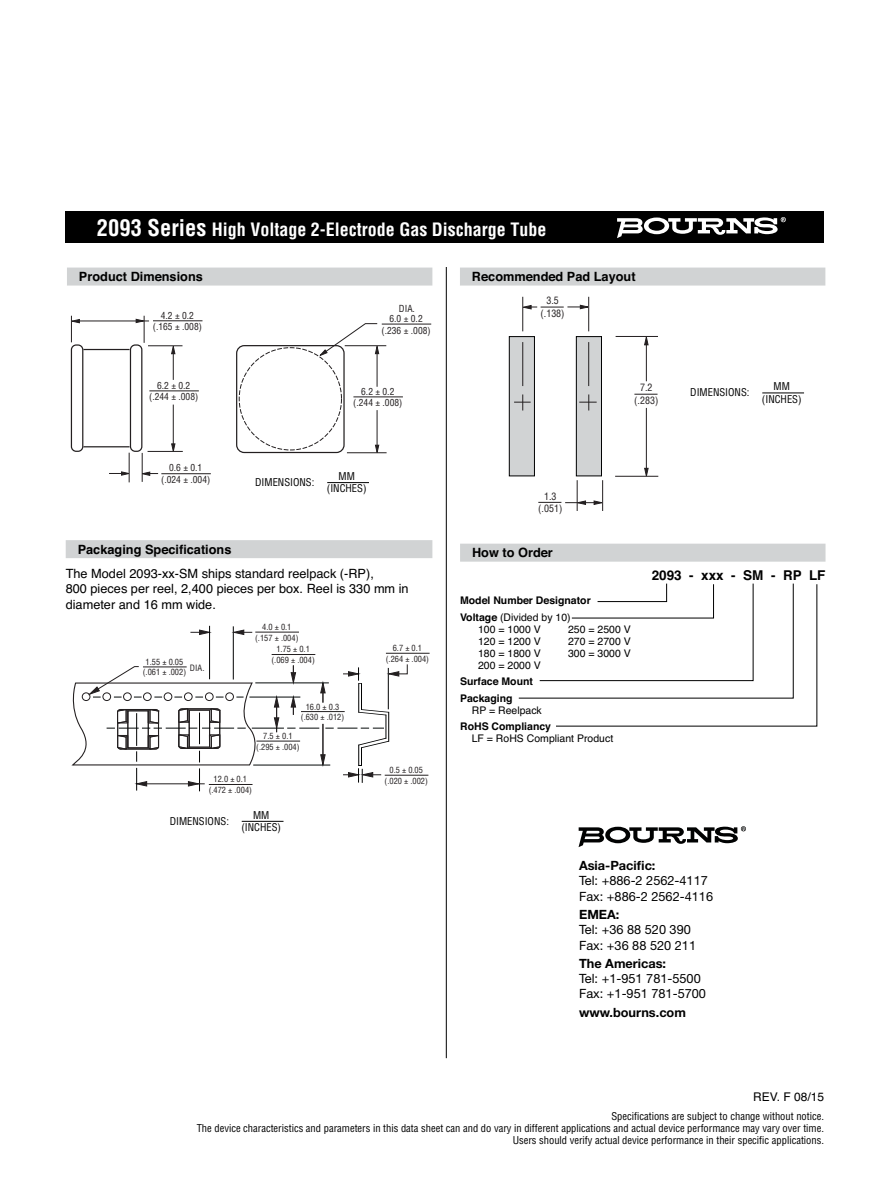
<style>
.page{position:relative;width:891px;height:1188px;background:#fff}
.page>*{position:absolute;margin:0;border:0;box-sizing:border-box;transform-origin:0 0}
.t1{font:700 condensed 18px "Helvetica";color:#fff}
.t2{font:700 13.5px "Helvetica";color:#000}
.t3{font:12.75px/15.3px "Helvetica";color:#000}
.t4{font:12.75px/15.3px "Helvetica Neue";color:#000}
.t5{font:700 12.75px "Helvetica";color:#000}
.t6{font:700 12.75px "Helvetica Neue";color:#000}
.t7{font:12px "Helvetica";color:#000}
.t8{font:condensed 10.5px/12.6px "Helvetica";color:#000;text-align:center}
.t9{font:10.5px "Helvetica";color:#000}
.t10{font:700 10.5px/16.5px "Helvetica";color:#000}
.t11{font:condensed 10.05px/12.5px "Helvetica";color:#231f20;text-align:center}
.t12{font:condensed 9.45px/11.9px "Helvetica";color:#231f20;text-align:center}
.t13{font:condensed 8.55px "Helvetica";color:#231f20}
.t14{font:condensed 8.4px/10.5px "Helvetica";color:#231f20;text-align:center}
.s1{font-size:22.5px}
.s2{font-weight:400}
</style>
<div class="page">
<div style="left:65px;top:212px;width:759px;height:31px;background:#000"></div>
<div style="left:67px;top:268px;width:365px;height:18px;background:#d1d3d4"></div>
<div style="left:460px;top:544px;width:366px;height:18px;background:#d1d3d4"></div>
<svg style="left:518px;top:583px;width:300px;height:144px"></svg>
<div style="left:460px;top:268px;width:365px;height:18px;background:#d1d3d4"></div>
<div style="left:66px;top:540px;width:366px;height:18px;background:#d1d3d4"></div>
<svg style="left:136px;top:316px;width:9px;height:27px"></svg>
<hr style="left:78px;top:321px;width:71px;height:1px;background:#231f20">
<svg style="left:70px;top:316px;width:10px;height:26px"></svg>
<svg style="left:141px;top:453px;width:17px;height:29px"></svg>
<svg style="left:109px;top:453px;width:21px;height:29px"></svg>
<hr style="left:148px;top:346px;width:35px;height:1px;background:#231f20">
<hr style="left:148px;top:451px;width:35px;height:1px;background:#231f20">
<hr style="left:173px;top:405px;width:1px;height:41px;background:#231f20">
<svg style="left:171px;top:443px;width:4px;height:9px"></svg>
<svg style="left:171px;top:345px;width:4px;height:35px"></svg>
<hr style="left:345px;top:345px;width:41px;height:1px;background:#231f20">
<hr style="left:347px;top:453px;width:40px;height:1px;background:#231f20">
<svg style="left:318px;top:323px;width:61px;height:34px"></svg>
<hr style="left:377px;top:410px;width:1px;height:37px;background:#231f20">
<svg style="left:375px;top:445px;width:4px;height:9px"></svg>
<hr style="left:377px;top:352px;width:1px;height:35px;background:#231f20">
<div style="left:71px;top:344px;width:12px;height:108px;border:1px solid #231f20;border-radius:5px"></div>
<div style="left:130px;top:344px;width:12px;height:108px;border:1px solid #231f20;border-radius:5px"></div>
<hr style="left:83px;top:349px;width:47px;height:1px;background:#231f20">
<hr style="left:83px;top:446px;width:47px;height:1px;background:#231f20">
<div style="left:236px;top:345px;width:109px;height:108px;border:1px solid #231f20;border-radius:8px"></div>
<hr style="left:161px;top:473px;width:50px;height:1px;background:#231f20">
<hr style="left:149px;top:390px;width:50px;height:1px;background:#231f20">
<hr style="left:353px;top:397px;width:50px;height:1px;background:#231f20">
<hr style="left:382px;top:324px;width:49px;height:1px;background:#231f20">
<hr style="left:153px;top:320px;width:49px;height:1px;background:#231f20">
<div style="left:509px;top:337px;width:25px;height:139px;background:#d1d3d4"></div>
<div style="left:509px;top:336px;width:26px;height:140px;border:1px solid #010202"></div>
<div style="left:576px;top:337px;width:26px;height:139px;background:#d1d3d4"></div>
<div style="left:576px;top:336px;width:26px;height:140px;border:1px solid #010202"></div>
<hr style="left:588px;top:297px;width:1px;height:34px;background:#231f20">
<hr style="left:523px;top:297px;width:1px;height:34px;background:#231f20">
<hr style="left:588px;top:342px;width:1px;height:44px;background:#231f20">
<hr style="left:523px;top:342px;width:1px;height:44px;background:#231f20">
<hr style="left:577px;top:480px;width:1px;height:31px;background:#231f20">
<hr style="left:602px;top:480px;width:1px;height:31px;background:#231f20">
<svg style="left:576px;top:500px;width:10px;height:5px"></svg>
<svg style="left:594px;top:500px;width:10px;height:5px"></svg>
<hr style="left:565px;top:502px;width:36px;height:1px;background:#231f20">
<hr style="left:616px;top:336px;width:42px;height:1px;background:#231f20">
<hr style="left:615px;top:476px;width:43px;height:1px;background:#231f20">
<svg style="left:644px;top:337px;width:5px;height:8px"></svg>
<hr style="left:646px;top:408px;width:1px;height:62px;background:#231f20">
<svg style="left:644px;top:468px;width:5px;height:9px"></svg>
<hr style="left:646px;top:343px;width:1px;height:38px;background:#231f20">
<svg style="left:514px;top:394px;width:17px;height:17px"></svg>
<svg style="left:579px;top:394px;width:18px;height:17px"></svg>
<svg style="left:538px;top:502px;width:23px;height:1px"></svg>
<svg style="left:634px;top:394px;width:24px;height:1px"></svg>
<svg style="left:522px;top:305px;width:68px;height:4px"></svg>
<hr style="left:233px;top:626px;width:1px;height:54px;background:#010202">
<svg style="left:232px;top:630px;width:20px;height:5px"></svg>
<hr style="left:209px;top:626px;width:1px;height:53px;background:#010202">
<svg style="left:190px;top:630px;width:21px;height:5px"></svg>
<hr style="left:253px;top:765px;width:77px;height:1px;background:#040909">
<hr style="left:255px;top:683px;width:74px;height:1px;background:#040909">
<svg style="left:274px;top:695px;width:5px;height:37px"></svg>
<hr style="left:252px;top:728px;width:32px;height:1px;background:#040909">
<hr style="left:249px;top:697px;width:51px;height:1px;background:#040909">
<svg style="left:71px;top:666px;width:191px;height:125px"></svg>
<svg style="left:287px;top:664px;width:121px;height:119px"></svg>
<hr style="left:255px;top:632px;width:44px;height:1px;background:#231f20">
<hr style="left:143px;top:667px;width:44px;height:1px;background:#231f20">
<hr style="left:386px;top:653px;width:44px;height:1px;background:#231f20">
<hr style="left:256px;top:741px;width:44px;height:1px;background:#231f20">
<hr style="left:301px;top:711px;width:44px;height:1px;background:#231f20">
<hr style="left:385px;top:775px;width:43px;height:1px;background:#231f20">
<hr style="left:209px;top:784px;width:44px;height:1px;background:#231f20">
<hr style="left:272px;top:654px;width:43px;height:1px;background:#231f20">
<hr style="left:446px;top:267px;width:1px;height:791px;background:#000">
<svg style="left:617px;top:217px;width:169px;height:21px"></svg>
<hr style="left:327px;top:482px;width:42px;height:1px;background:#000">
<hr style="left:762px;top:393px;width:42px;height:1px;background:#000">
<svg style="left:579px;top:826px;width:167px;height:21px"></svg>
<hr style="left:242px;top:821px;width:42px;height:1px;background:#000">
<h1 class="t1" style="left:97px;top:223px;width:451px"><span class="s1">2093 Series</span> High Voltage 2-Electrode Gas Discharge Tube</h1>
<p class="t5" style="left:79px;top:272px;width:125px">Product Dimensions</p>
<p class="t5" style="left:472px;top:272px;width:165px">Recommended Pad Layout</p>
<p class="t12" style="left:153px;top:310px;width:51px">4.2 ± 0.2 (.165 ± .008)</p>
<p class="t12" style="left:399px;top:304px;width:18px">DIA.</p>
<p class="t12" style="left:382px;top:313px;width:51px">6.0 ± 0.2 (.236 ± .008)</p>
<p class="t12" style="left:149px;top:380px;width:51px">6.2 ± 0.2 (.244 ± .008)</p>
<p class="t12" style="left:353px;top:386px;width:51px">6.2 ± 0.2 (.244 ± .008)</p>
<p class="t12" style="left:161px;top:463px;width:51px">0.6 ± 0.1 (.024 ± .004)</p>
<p class="t8" style="left:255px;top:477px;width:61px">DIMENSIONS:</p>
<p class="t8" style="left:327px;top:471px;width:41px">MM (INCHES)</p>
<p class="t5" style="left:78px;top:544px;width:155px">Packaging Specifications</p>
<p class="t3" style="left:66px;top:567px;width:344px">The Model 2093-xx-SM ships standard reelpack (-RP),<br>800 pieces per reel, 2,400 pieces per box. Reel is 330 mm in diameter and 16 mm wide.</p>
<p class="t14" style="left:143px;top:657px;width:45px">1.55 ± 0.05 (.061 ± .002)</p>
<p class="t13" style="left:190px;top:664px;width:16px">DIA.</p>
<p class="t14" style="left:255px;top:622px;width:45px">4.0 ± 0.1 (.157 ± .004)</p>
<p class="t14" style="left:272px;top:645px;width:45px">1.75 ± 0.1 (.069 ± .004)</p>
<p class="t14" style="left:301px;top:702px;width:45px">16.0 ± 0.3 (.630 ± .012)</p>
<p class="t14" style="left:256px;top:731px;width:45px">7.5 ± 0.1 (.295 ± .004)</p>
<p class="t14" style="left:386px;top:644px;width:45px">6.7 ± 0.1 (.264 ± .004)</p>
<p class="t14" style="left:389px;top:766px;width:35px">0.5 ± 0.05</p>
<p class="t14" style="left:214px;top:775px;width:35px">12.0 ± 0.1</p>
<p class="t14" style="left:385px;top:776px;width:45px">(.020 ± .002)</p>
<p class="t14" style="left:209px;top:785px;width:45px">(.472 ± .004)</p>
<p class="t8" style="left:170px;top:815px;width:61px">DIMENSIONS:</p>
<p class="t8" style="left:241px;top:809px;width:41px">MM (INCHES)</p>
<p class="t11" style="left:541px;top:295px;width:26px">3.5 (.138)</p>
<p class="t11" style="left:538px;top:491px;width:26px">1.3 (.051)</p>
<p class="t5" style="left:472px;top:548px;width:82px">How to Order</p>
<p class="t11" style="left:634px;top:382px;width:26px">7.2 (.283)</p>
<p class="t8" style="left:690px;top:387px;width:61px">DIMENSIONS:</p>
<p class="t8" style="left:762px;top:381px;width:41px">MM (INCHES)</p>
<p class="t2" style="left:652px;top:571px;width:175px">2093 - xxx - SM - RP LF</p>
<p class="t10" style="left:460px;top:593px;width:132px">Model Number Designator<br>Voltage <span class="s2">(Divided by 10)</span></p>
<p class="t9" style="left:478px;top:625px;width:64px">100 = 1000 V</p>
<p class="t9" style="left:568px;top:625px;width:64px">250 = 2500 V</p>
<p class="t9" style="left:478px;top:637px;width:64px">120 = 1200 V</p>
<p class="t9" style="left:568px;top:637px;width:64px">270 = 2700 V</p>
<p class="t9" style="left:478px;top:649px;width:64px">180 = 1800 V</p>
<p class="t9" style="left:568px;top:649px;width:64px">300 = 3000 V</p>
<p class="t9" style="left:478px;top:661px;width:64px">200 = 2000 V</p>
<p class="t10" style="left:460px;top:674px;width:74px">Surface Mount<br>Packaging</p>
<p class="t9" style="left:472px;top:706px;width:72px">RP = Reelpack</p>
<p class="t10" style="left:460px;top:719px;width:93px">RoHS Compliancy</p>
<p class="t9" style="left:472px;top:735px;width:143px">LF = RoHS Compliant Product</p>
<p class="t6" style="left:579px;top:861px;width:78px">Asia-Pacific:</p>
<p class="t4" style="left:579px;top:873px;width:136px">Tel: +886-2 2562-4117<br>Fax: +886-2 2562-4116</p>
<p class="t6" style="left:579px;top:910px;width:42px">EMEA:</p>
<p class="t4" style="left:579px;top:922px;width:119px">Tel: +36 88 520 390<br>Fax: +36 88 520 211</p>
<p class="t6" style="left:579px;top:959px;width:89px">The Americas:</p>
<p class="t4" style="left:579px;top:971px;width:128px">Tel: +1-951 781-5500<br>Fax: +1-951 781-5700</p>
<p class="t6" style="left:579px;top:1008px;width:108px">www.bourns.com</p>
<p class="t7" style="left:753px;top:1092px;width:72px">REV. F 08/15</p>
<p class="t8" style="left:197px;top:1111px;width:629px;line-height:12px;text-align:right">Specifications are subject to change without notice.<br>The device characteristics and parameters in this data sheet can and do vary in different applications and actual device performance may vary over time.<br>Users should verify actual device performance in their specific applications.</p>
</div>
